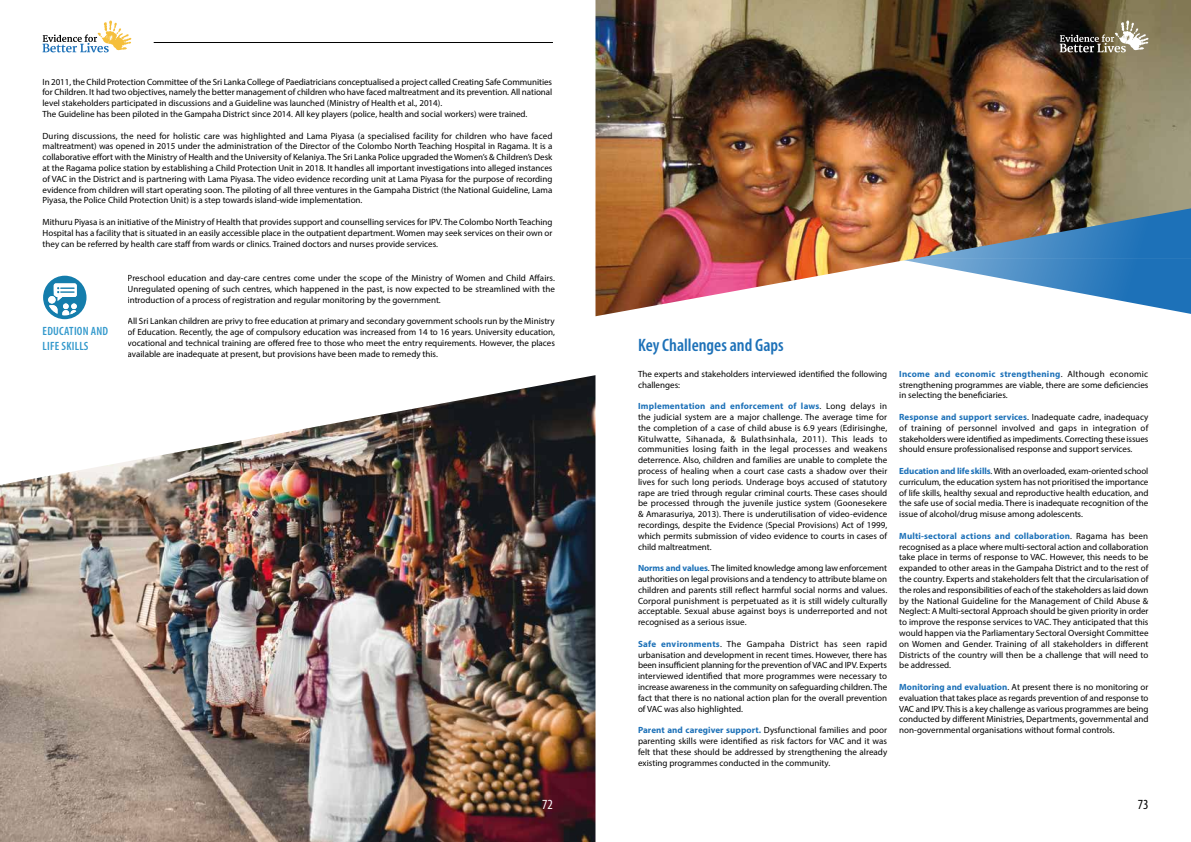
<style>
.page{position:relative;width:1191px;height:842px;background:#fff}
.page>*{position:absolute;margin:0;border:0;box-sizing:border-box;transform-origin:0 0}
.t1{font:600 condensed 18px "Myriad Pro";color:#1d71b8}
.t2{font:condensed 14px "Myriad Pro";color:#fff}
.t3{font:condensed 14px "Myriad Pro";color:#000}
.t4{font:600 condensed 12px/14.4px "Myriad Pro";letter-spacing:.02em;color:#39c}
.t5{font:9px/10.8px "Myriad Pro";color:#000;text-align:justify}
.s1{font-weight:700;color:#1d71b8}
</style>
<div class="page">
<svg style="left:43px;top:276px;width:43px;height:43px"></svg>
<img style="left:0;top:375px;width:595px;height:467px">
<img style="left:595px;top:0;width:596px;height:316px">
<hr style="left:154px;top:42px;width:399px;height:1px;background:#000">
<svg style="left:43px;top:21px;width:88px;height:31px"></svg>
<svg style="left:1059px;top:21px;width:89px;height:31px;background:#736d5f"></svg>
<p class="t5" style="left:43px;top:76px;width:511px;text-align:left">In 2011, the Child Protection Committee of the Sri Lanka College of Paediatricians conceptualised a project called Creating Safe Communities for Children. It had two objectives, namely the better management of children who have faced maltreatment and its prevention. All national level stakeholders participated in discussions and a Guideline was launched (Ministry of Health et al., 2014).<br>The Guideline has been piloted in the Gampaha District since 2014. All key players (police, health and social workers) were trained.</p>
<p class="t5" style="left:43px;top:130px;width:511px">During discussions, the need for holistic care was highlighted and Lama Piyasa (a specialised facility for children who have faced maltreatment) was opened in 2015 under the administration of the Director of the Colombo North Teaching Hospital in Ragama. It is a collaborative effort with the Ministry of Health and the University of Kelaniya. The Sri Lanka Police upgraded the Women’s &amp; Children’s Desk at the Ragama police station by establishing a Child Protection Unit in 2018. It handles all important investigations into alleged instances of VAC in the District and is partnering with Lama Piyasa. The video evidence recording unit at Lama Piyasa for the purpose of recording evidence from children will start operating soon. The piloting of all three ventures in the Gampaha District (the National Guideline, Lama Piyasa, the Police Child Protection Unit) is a step towards island-wide implementation.</p>
<p class="t5" style="left:43px;top:216px;width:511px">Mithuru Piyasa is an initiative of the Ministry of Health that provides support and counselling services for IPV. The Colombo North Teaching Hospital has a facility that is situated in an easily accessible place in the outpatient department. Women may seek services on their own or they can be referred by health care staff from wards or clinics. Trained doctors and nurses provide services.</p>
<h3 class="t4" style="left:43px;top:324px;width:67px">EDUCATION AND<br>LIFE SKILLS</h3>
<p class="t5" style="left:128px;top:273px;width:429px">Preschool education and day-care centres come under the scope of the Ministry of Women and Child Affairs.<br>Unregulated opening of such centres, which happened in the past, is now expected to be streamlined with the introduction of a process of registration and regular monitoring by the government.</p>
<p class="t5" style="left:128px;top:316px;width:429px">All Sri Lankan children are privy to free education at primary and secondary government schools run by the Ministry of Education. Recently, the age of compulsory education was increased from 14 to 16 years. University education, vocational and technical training are offered free to those who meet the entry requirements. However, the places available are inadequate at present, but provisions have been made to remedy this.</p>
<h1 class="t1" style="left:638px;top:334px;width:147px">Key Challenges and Gaps</h1>
<p class="t5" style="left:638px;top:368px;width:251px">The experts and stakeholders interviewed identified the following challenges:</p>
<p class="t5" style="left:638px;top:401px;width:251px"><span class="s1">Implementation and enforcement of laws</span>. Long delays in the judicial system are a major challenge. The average time for the completion of a case of child abuse is 6.9 years (Edirisinghe, Kitulwatte, Sihanada, &amp; Bulathsinhala, 2011). This leads to communities losing faith in the legal processes and weakens deterrence. Also, children and families are unable to complete the process of healing when a court case casts a shadow over their lives for such long periods. Underage boys accused of statutory rape are tried through regular criminal courts. These cases should be processed through the juvenile justice system (Goonesekere &amp; Amarasuriya, 2013). There is underutilisation of video-evidence recordings, despite the Evidence (Special Provisions) Act of 1999, which permits submission of video evidence to courts in cases of child maltreatment.</p>
<p class="t5" style="left:638px;top:563px;width:251px"><span class="s1">Norms and values</span>. The limited knowledge among law enforcement authorities on legal provisions and a tendency to attribute blame on children and parents still reflect harmful social norms and values.<br>Corporal punishment is perpetuated as it is still widely culturally acceptable. Sexual abuse against boys is underreported and not recognised as a serious issue.</p>
<p class="t5" style="left:638px;top:638px;width:251px"><span class="s1">Safe environments</span>. The Gampaha District has seen rapid urbanisation and development in recent times. However, there has been insufficient planning for the prevention of VAC and IPV. Experts interviewed identified that more programmes were necessary to increase awareness in the community on safeguarding children. The fact that there is no national action plan for the overall prevention of VAC was also highlighted.</p>
<p class="t5" style="left:638px;top:725px;width:251px"><span class="s1">Parent and caregiver support.</span> Dysfunctional families and poor parenting skills were identified as risk factors for VAC and it was felt that these should be addressed by strengthening the already existing programmes conducted in the community.</p>
<p class="t5" style="left:899px;top:368px;width:251px"><span class="s1">Income and economic strengthening</span>. Although economic strengthening programmes are viable, there are some deficiencies in selecting the beneficiaries.</p>
<p class="t5" style="left:899px;top:411px;width:251px"><span class="s1">Response and support services</span>. Inadequate cadre, inadequacy of training of personnel involved and gaps in integration of stakeholders were identified as impediments. Correcting these issues should ensure professionalised response and support services.</p>
<p class="t5" style="left:899px;top:465px;width:251px"><span class="s1">Education and life skills</span>. With an overloaded, exam-oriented school curriculum, the education system has not prioritised the importance of life skills, healthy sexual and reproductive health education, and the safe use of social media. There is inadequate recognition of the issue of alcohol/drug misuse among adolescents.</p>
<p class="t5" style="left:899px;top:530px;width:251px"><span class="s1">Multi-sectoral actions and collaboration</span>. Ragama has been recognised as a place where multi-sectoral action and collaboration take place in terms of response to VAC. However, this needs to be expanded to other areas in the Gampaha District and to the rest of the country. Experts and stakeholders felt that the circularisation of the roles and responsibilities of each of the stakeholders as laid down by the National Guideline for the Management of Child Abuse &amp; Neglect: A Multi-sectoral Approach should be given priority in order to improve the response services to VAC. They anticipated that this would happen via the Parliamentary Sectoral Oversight Committee on Women and Gender. Training of all stakeholders in different Districts of the country will then be a challenge that will need to be addressed.</p>
<p class="t5" style="left:899px;top:681px;width:251px"><span class="s1">Monitoring and evaluation</span>. At present there is no monitoring or evaluation that takes place as regards prevention of and response to VAC and IPV. This is a key challenge as various programmes are being conducted by different Ministries, Departments, governmental and non-governmental organisations without formal controls.</p>
<h2 class="t2" style="left:542px;top:796px;width:12px">72</h2>
<h2 class="t3" style="left:1137px;top:796px;width:12px">73</h2>
</div>
